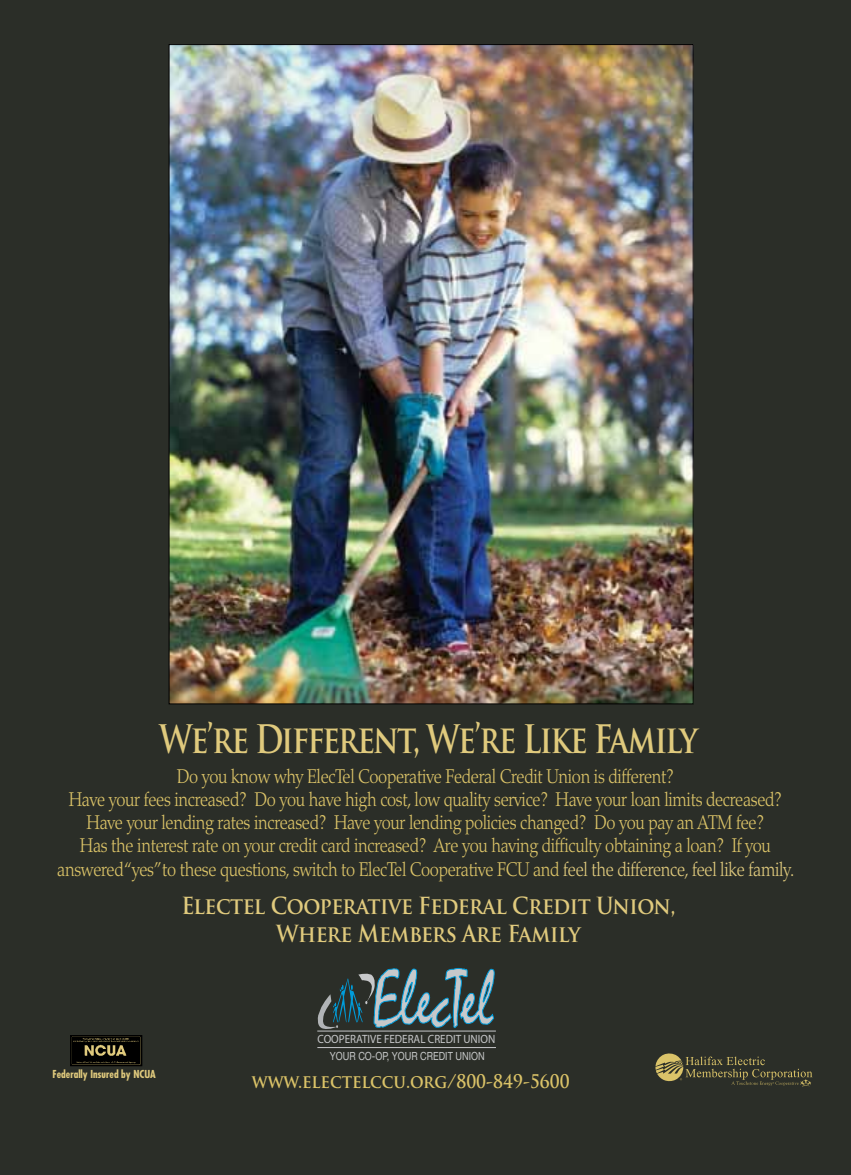
<style>
.page{position:relative;width:851px;height:1175px;background:#fff}
.page>*{position:absolute;margin:0;border:0;box-sizing:border-box;transform-origin:0 0}
.t1{font:83.25px "Mistral";color:#c7c8ca;scale:.75 1}
.t2{font:700 38.25px "Trajan Pro";letter-spacing:-.05em;color:#e0ca7d;scale:.8 1}
.t3{font:700 22.95px/27.6px "Trajan Pro";letter-spacing:-.02em;color:#e0ca7d;text-align:center;scale:.9 1}
.t4{font:300 19.95px/23.4px "Palatino";letter-spacing:-.02em;color:#dbc368;text-align:center;scale:.85 1}
.t5{font:700 18.3px "Trajan Pro";color:#dbc368;scale:.9 1}
.t6{font:12px "Myriad";color:#c7c8ca;scale:.92 1}
.t7{font:11.25px "Helvetica Neue";color:#c7c9c9;scale:.82 1}
.t8{font:700 condensed 10.65px "Futura";color:#e0ca7d}
.s1{color:#e0ca7d}
.s2{font-size:82.8px}
.s3{font-size:83.4px}
.s4{font-size:82.95px}
</style>
<div class="page">
<div style="left:0;top:0;width:850px;height:1174px;background:#2b2e28"></div>
<img style="left:171px;top:46px;width:520px;height:656px">
<img style="left:73px;top:1038px;width:66px;height:25px">
<div style="left:70px;top:1035px;width:72px;height:31px;border:2px solid #000"></div>
<hr style="left:317px;top:1030px;width:179px;height:1px;background:#c7c8ca">
<hr style="left:317px;top:1047px;width:179px;height:1px;background:#c7c8ca">
<svg style="left:317px;top:967px;width:178px;height:62px"></svg>
<svg style="left:655px;top:1053px;width:157px;height:33px"></svg>
<h2 class="t2" style="left:159px;top:715px;width:675px">We’re Different, We’re Like Family</h2>
<p class="t4" style="left:57px;top:764px;width:868px">Do you know why ElecTel Cooperative Federal Credit Union is different?<br>Have your fees increased? Do you have high cost, low quality service? Have your loan limits decreased?<br>Have your lending rates increased? Have your lending policies changed? Do you pay an ATM fee?<br>Has the interest rate on your credit card increased? Are you having difficulty obtaining a loan? If you answered “yes”to these questions, switch to ElecTel Cooperative FCU and <span class="s1">feel the difference, feel like family.</span></p>
<p class="t8" style="left:53px;top:1067px;width:105px">Federally Insured by NCUA</p>
<p class="t3" style="left:181px;top:892px;width:550px">Electel Cooperative Federal Credit Union,<br>Where Members Are Family</p>
<h1 class="t1" style="left:372px;top:953px;width:163px"><span class="s2">E</span>l<span class="s3">e</span>cTe<span class="s4">l</span></h1>
<p class="t7" style="left:330px;top:1049px;width:190px">YOUR CO-OP, YOUR CREDIT UNION</p>
<p class="t5" style="left:252px;top:1070px;width:354px">www.electelccu.org/800-849-5600</p>
<p class="t6" style="left:317px;top:1033px;width:195px">COOPERATIVE FEDERAL CREDIT UNION</p>
</div>
